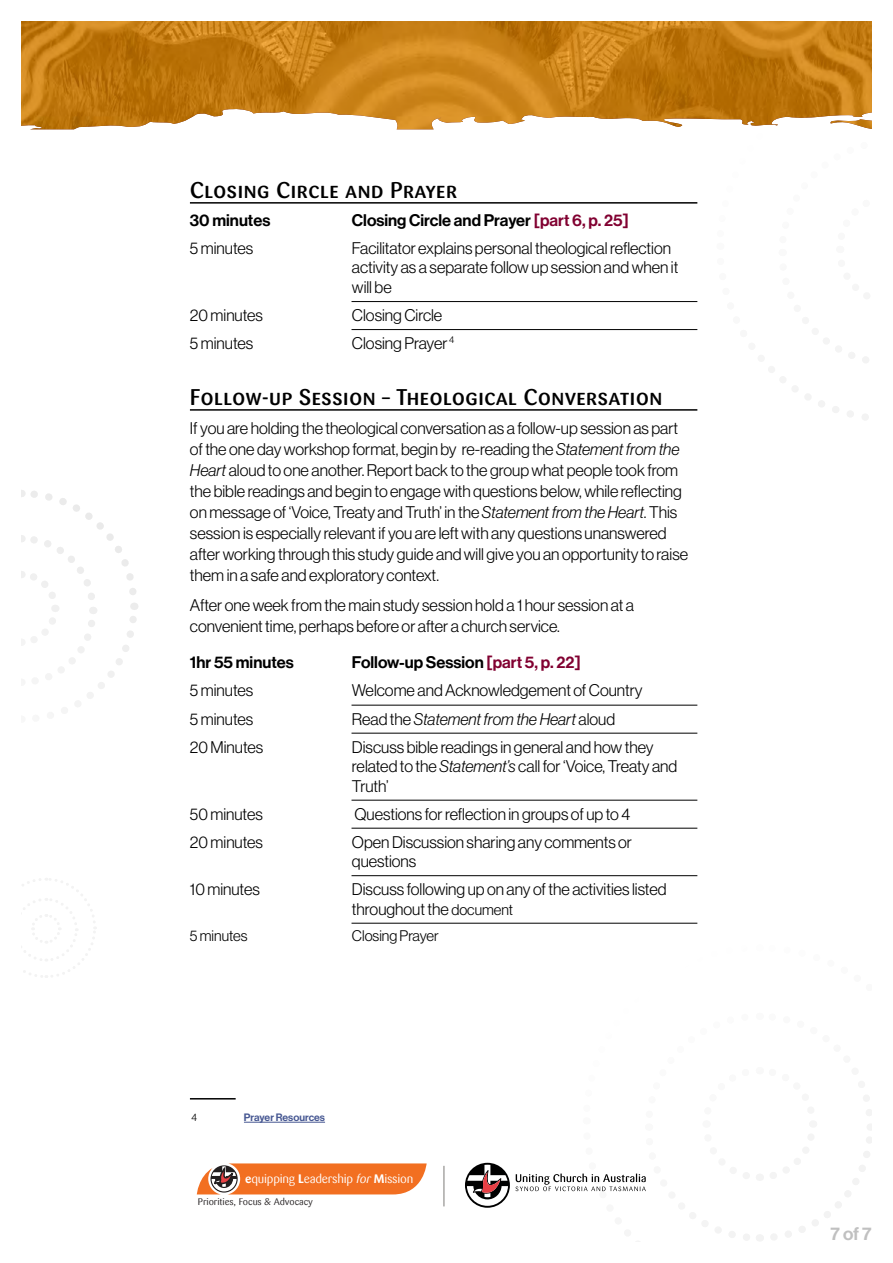
<style>
.page{position:relative;width:893px;height:1263px;background:#fff}
.page>*{position:absolute;margin:0;border:0;box-sizing:border-box;transform-origin:0 0}
.t1{font:22.5px "Sari Medium Caps";color:#000}
.t2{font:18px "N Haas Grotesk DS Pro 65 Md";color:#c0c0c0}
.t3{font:16.5px/21px "N Haas Grotesk DS Pro 45 Lt";color:#000}
.t4{font:16.5px "N Haas Grotesk DS Pro 65 Md";color:#000}
.t5{font:16.5px "N Haas Grotesk DS Pro 46 Lt It";color:#000}
.t6{font:15px "N Haas Grotesk DS Pro 45 Lt";color:#000}
.t7{font:12.3px "Sari";letter-spacing:-.02em;color:#fff}
.t8{font:10.5px "N Haas Grotesk DS Pro 65 Md";color:#465792}
.t9{font:10.5px "N Haas Grotesk DS Pro 45 Lt";color:#000}
.t10{font:9.45px "Sari";letter-spacing:-.01em;color:#231f20}
.s1{color:#810031}
.s2{font-family:"N Haas Grotesk DS Pro 46 Lt It"}
.s3{font-family:"N Haas Grotesk DS Pro 45 Lt"}
.s4{font-size:15px}
.s5{font-weight:700}
.s6{font-style:italic}
</style>
<div class="page">
<svg style="left:22px;top:878px;width:75px;height:100px"></svg>
<svg style="left:768px;top:338px;width:101px;height:82px"></svg>
<svg style="left:22px;top:490px;width:116px;height:220px"></svg>
<img style="left:22px;top:22px;width:849px;height:107px">
<svg style="left:197px;top:1163px;width:230px;height:31px;background:#e97e3e"></svg>
<svg style="left:516px;top:1095px;width:356px;height:147px"></svg>
<svg style="left:465px;top:1163px;width:45px;height:45px"></svg>
<hr style="left:444px;top:1166px;width:1px;height:40px;background:#7e7b79">
<hr style="left:190px;top:202px;width:507px;height:2px;background:#000">
<hr style="left:351px;top:301px;width:346px;height:1px;background:#000">
<hr style="left:351px;top:329px;width:346px;height:1px;background:#000">
<hr style="left:190px;top:409px;width:507px;height:2px;background:#000">
<hr style="left:351px;top:705px;width:346px;height:1px;background:#000">
<hr style="left:351px;top:733px;width:346px;height:1px;background:#000">
<hr style="left:351px;top:800px;width:346px;height:1px;background:#000">
<hr style="left:351px;top:828px;width:346px;height:1px;background:#000">
<hr style="left:351px;top:875px;width:346px;height:1px;background:#000">
<hr style="left:351px;top:923px;width:346px;height:1px;background:#000">
<hr style="left:190px;top:1098px;width:46px;height:1px;background:#000">
<hr style="left:244px;top:1122px;width:81px;height:1px;background:#465792">
<h1 class="t1" style="left:190px;top:177px;width:269px">Closing Circle and Prayer</h1>
<p class="t4" style="left:190px;top:210px;width:82px">30 minutes</p>
<p class="t4" style="left:352px;top:210px;width:278px">Closing Circle and Prayer <span class="s1">[part 6, p. 25]</span></p>
<p class="t3" style="left:190px;top:238px;width:65px">5 minutes</p>
<p class="t3" style="left:352px;top:238px;width:328px;line-height:19.5px">Facilitator explains personal theological reflection activity as a separate follow up session and when it will be</p>
<p class="t3" style="left:190px;top:305px;width:75px">20 minutes</p>
<p class="t3" style="left:352px;top:305px;width:92px">Closing Circle</p>
<p class="t3" style="left:190px;top:333px;width:65px">5 minutes</p>
<p class="t3" style="left:352px;top:333px;width:104px">Closing Prayer <sup>4</sup></p>
<h1 class="t1" style="left:190px;top:384px;width:474px">Follow-up Session – Theological Conversation</h1>
<p class="t3" style="left:190px;top:418px;width:500px">If you are holding the theological conversation as a follow-up session as part of the one day workshop format, begin by re-reading the <span class="s2">Statement from the Heart</span> aloud to one another. Report back to the group what people took from the bible readings and begin to engage with questions below, while reflecting on message of ‘Voice, Treaty and Truth’ in the <span class="s2">Statement from the Heart</span>. This session is especially relevant if you are left with any questions unanswered after working through this study guide and will give you an opportunity to raise them in a safe and exploratory context.</p>
<p class="t3" style="left:190px;top:595px;width:446px">After one week from the main study session hold a 1 hour session at a convenient time, perhaps before or after a church service.</p>
<p class="t4" style="left:190px;top:653px;width:105px">1hr 55 minutes</p>
<p class="t4" style="left:352px;top:653px;width:230px">Follow-up Session <span class="s1">[part 5, p. 22]</span></p>
<p class="t3" style="left:190px;top:680px;width:65px">5 minutes</p>
<p class="t3" style="left:352px;top:680px;width:292px">Welcome and Acknowledgement of Country</p>
<p class="t3" style="left:190px;top:708px;width:65px">5 minutes</p>
<p class="t5" style="left:352px;top:709px;width:265px"><span class="s3">Read the</span> Statement from the Heart <span class="s3">aloud</span></p>
<p class="t3" style="left:190px;top:736px;width:75px">20 Minutes</p>
<p class="t3" style="left:352px;top:737px;width:327px;line-height:19.5px">Discuss bible readings in general and how they related to the <span class="s2">Statement’s</span> call for ‘Voice, Treaty and<br>Truth’</p>
<p class="t3" style="left:190px;top:803px;width:75px">50 minutes</p>
<p class="t3" style="left:354px;top:803px;width:277px">Questions for reflection in groups of up to 4</p>
<p class="t3" style="left:190px;top:831px;width:75px">20 minutes</p>
<p class="t3" style="left:352px;top:832px;width:282px;line-height:19.5px">Open Discussion sharing any comments or questions</p>
<p class="t3" style="left:190px;top:879px;width:71px">10 minutes</p>
<p class="t3" style="left:352px;top:879px;width:316px;line-height:19.5px">Discuss following up on any of the activities listed throughout the <span class="s4">document</span></p>
<p class="t6" style="left:190px;top:927px;width:59px">5 minutes</p>
<p class="t6" style="left:352px;top:927px;width:88px">Closing Prayer</p>
<p class="t9" style="left:191px;top:1111px;width:7px">4</p>
<p class="t8" style="left:244px;top:1111px;width:83px">Prayer Resources</p>
<p class="t7" style="left:245px;top:1171px;width:170px"><span class="s5">e</span>quipping <span class="s5">L</span>eadership <span class="s6">for</span> <span class="s5">M</span>iss on</p>
<p class="t10" style="left:198px;top:1196px;width:117px">Priorities, Focus &amp; Advocacy</p>
<p class="t7" style="left:258px;top:1171px;width:170px"><span class="s5">e</span>quipping <span class="s5">L</span>eadership <span class="s6">for</span> <span class="s5">M</span>ission</p>
<p class="t10" style="left:211px;top:1196px;width:117px">Priorities, Focus &amp; Advocacy</p>
<p class="t7" style="left:251px;top:1173px;width:170px"><span class="s5">e</span>quipping <span class="s5">L</span>eadership <span class="s6">for</span> <span class="s5">M</span>ission</p>
<p class="t10" style="left:203px;top:1198px;width:117px">Priorities, Focus &amp; Advocacy</p>
<p class="t2" style="left:830px;top:1223px;width:43px">7 of 7</p>
</div>
